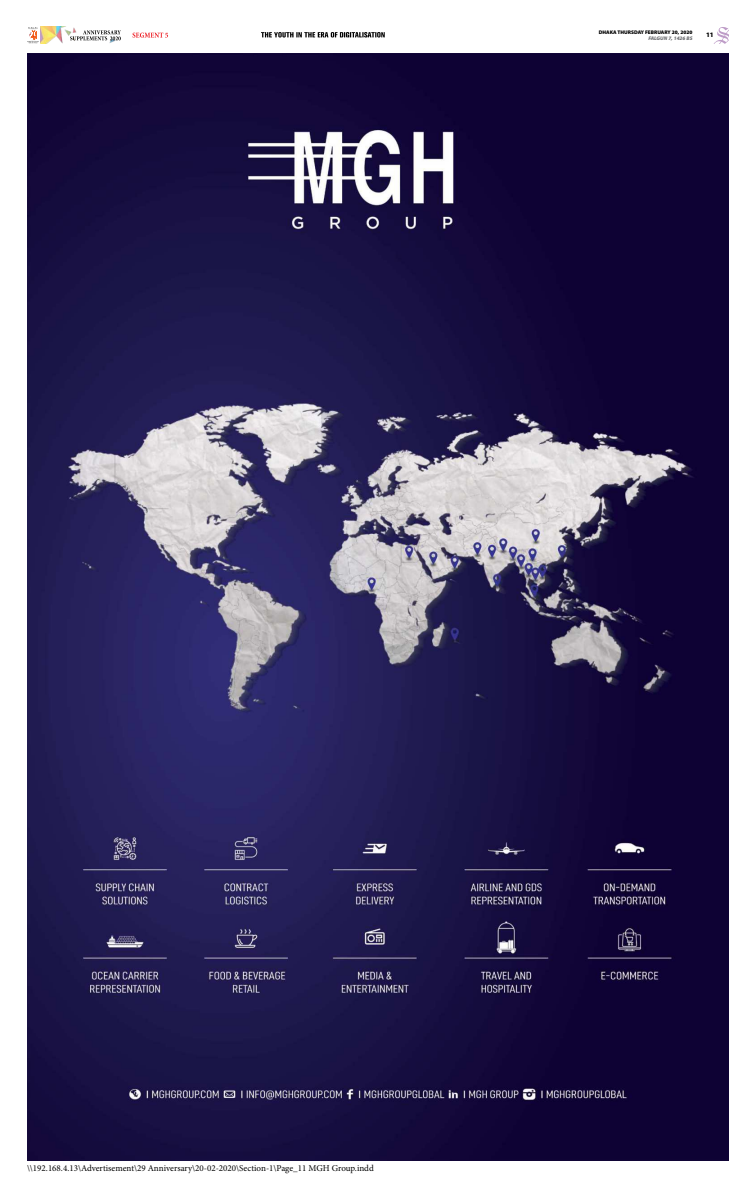
<style>
.page{position:relative;width:756px;height:1188px;background:#fff}
.page>*{position:absolute;margin:0;border:0;box-sizing:border-box;transform-origin:0 0}
.t1{font:9px "Minion Pro";color:#000}
.t2{font:900 6.75px "Myriad Pro";color:#000}
.t3{font:900 5.25px "Myriad Pro";color:#000}
.t4{font:italic 900 5.25px "Myriad Pro";color:#6d6e71}
</style>
<div class="page">
<img style="left:40px;top:27px;width:74px;height:16px">
<svg style="left:714px;top:27px;width:15px;height:16px"></svg>
<svg style="left:27px;top:27px;width:12px;height:16px"></svg>
<svg style="left:70px;top:30px;width:51px;height:10px"></svg>
<svg style="left:261px;top:32px;width:124px;height:6px"></svg>
<svg style="left:132px;top:33px;width:36px;height:5px"></svg>
<img style="left:27px;top:54px;width:702px;height:1107px">
<p class="t3" style="left:599px;top:31px;width:95px">DHAKA THURSDAY FEBRUARY 20, 2020</p>
<p class="t4" style="left:648px;top:36px;width:46px">FALGUN 7, 1426 BS</p>
<p class="t2" style="left:706px;top:33px;width:9px">11</p>
<p class="t1" style="left:27px;top:1164px;width:348px">\\192.168.4.13\Advertisement\29 Anniversary\20-02-2020\Section-1\Page_11 MGH Group.indd</p>
</div>
